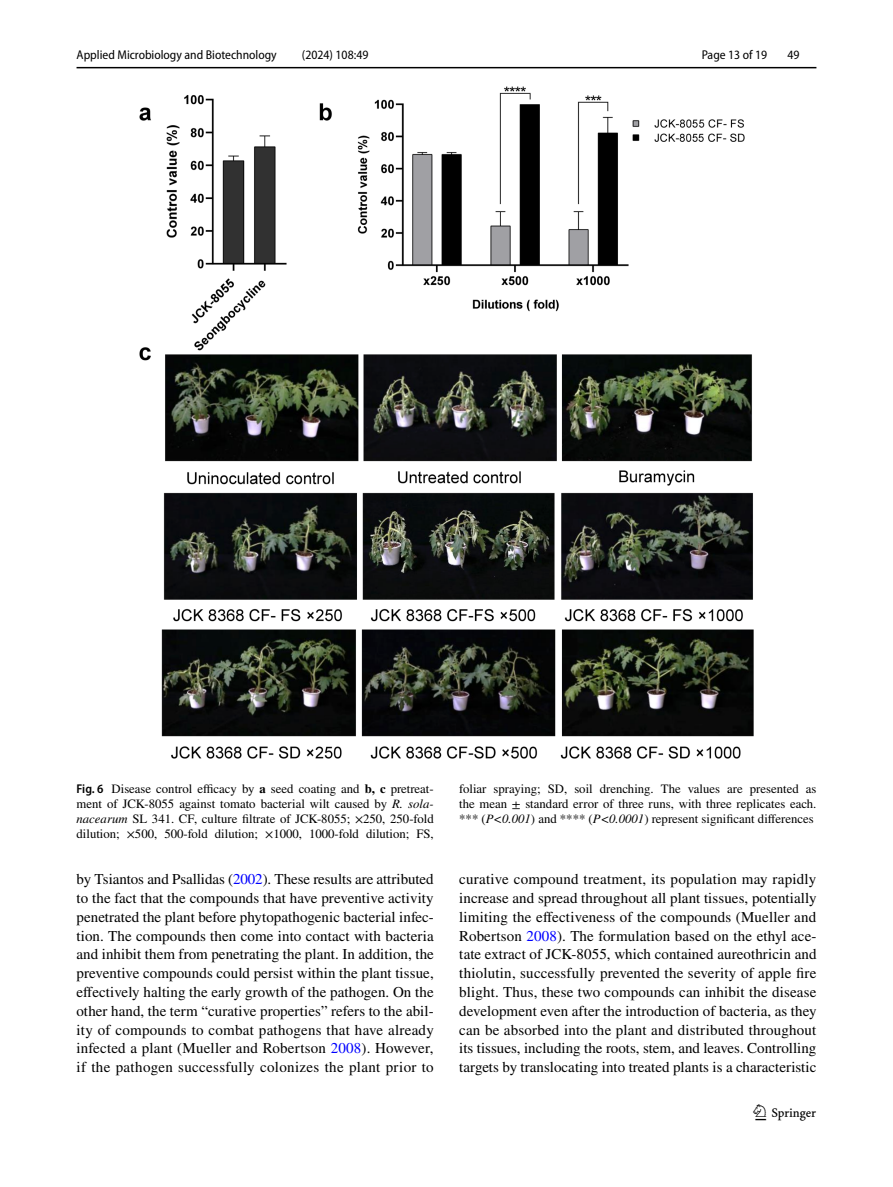
<style>
.page{position:relative;width:893px;height:1187px;background:#fff}
.page>*{position:absolute;margin:0;border:0;box-sizing:border-box;transform-origin:0 0}
.t1{font:22.5px "Springnew Regular 3";color:#000}
.t2{font:15px/18.8px "STIX";letter-spacing:.005em;color:#000;text-align:justify}
.t3{font:12.75px/15px "STIX";color:#000;text-align:justify}
.t4{font:semi-condensed 12.75px "Myriad Pro";color:#000}
.s1{font-family:"Myriad Pro";font-weight:600;font-stretch:semi-condensed}
.s2{font-weight:700}
.s3{font-style:italic}
.s4{color:#00f}
</style>
<div class="page">
<hr style="left:77px;top:67px;width:739px;height:1px;background:#000">
<img style="left:140px;top:87px;width:613px;height:671px">
<p class="t4" style="left:77px;top:48px;width:202px">Applied Microbiology and Biotechnology</p>
<p class="t4" style="left:302px;top:48px;width:68px">(2024) 108:49</p>
<p class="t4" style="left:702px;top:48px;width:67px">Page 13 of 19</p>
<p class="t4" style="left:787px;top:48px;width:14px">49</p>
<p class="t3" style="left:77px;top:782px;width:359px"><span class="s1">Fig. 6</span> Disease control efficacy by <span class="s2">a</span> seed coating and <span class="s2">b, c</span> pretreat&shy;ment of JCK-8055 against tomato bacterial wilt caused by <span class="s3">R. sola&shy;nacearum</span> SL 341. CF, culture filtrate of JCK-8055; ×250, 250-fold dilution; ×500, 500-fold dilution; ×1000, 1000-fold dilution; FS,</p>
<p class="t3" style="left:459px;top:782px;width:359px">foliar spraying; SD, soil drenching. The values are presented as the mean ± standard error of three runs, with three replicates each. *** (<span class="s3">P&lt;0.001</span>) and **** (<span class="s3">P&lt;0.0001</span>) represent significant differences</p>
<p class="t2" style="left:77px;top:871px;width:359px">by Tsiantos and Psallidas (<span class="s4">2002</span>). These results are attributed to the fact that the compounds that have preventive activity penetrated the plant before phytopathogenic bacterial infec&shy;tion. The compounds then come into contact with bacteria and inhibit them from penetrating the plant. In addition, the preventive compounds could persist within the plant tissue, effectively halting the early growth of the pathogen. On the other hand, the term “curative properties” refers to the abil&shy;ity of compounds to combat pathogens that have already infected a plant (Mueller and Robertson <span class="s4">2008</span>). However, if the pathogen successfully colonizes the plant prior to</p>
<p class="t2" style="left:459px;top:871px;width:359px">curative compound treatment, its population may rapidly increase and spread throughout all plant tissues, potentially limiting the effectiveness of the compounds (Mueller and Robertson <span class="s4">2008</span>). The formulation based on the ethyl ace&shy;tate extract of JCK-8055, which contained aureothricin and thiolutin, successfully prevented the severity of apple fire blight. Thus, these two compounds can inhibit the disease development even after the introduction of bacteria, as they can be absorbed into the plant and distributed throughout its tissues, including the roots, stem, and leaves. Controlling targets by translocating into treated plants is a characteristic</p>
<h1 class="t1" style="left:755px;top:1104px;width:62px">1 3</h1>
</div>
